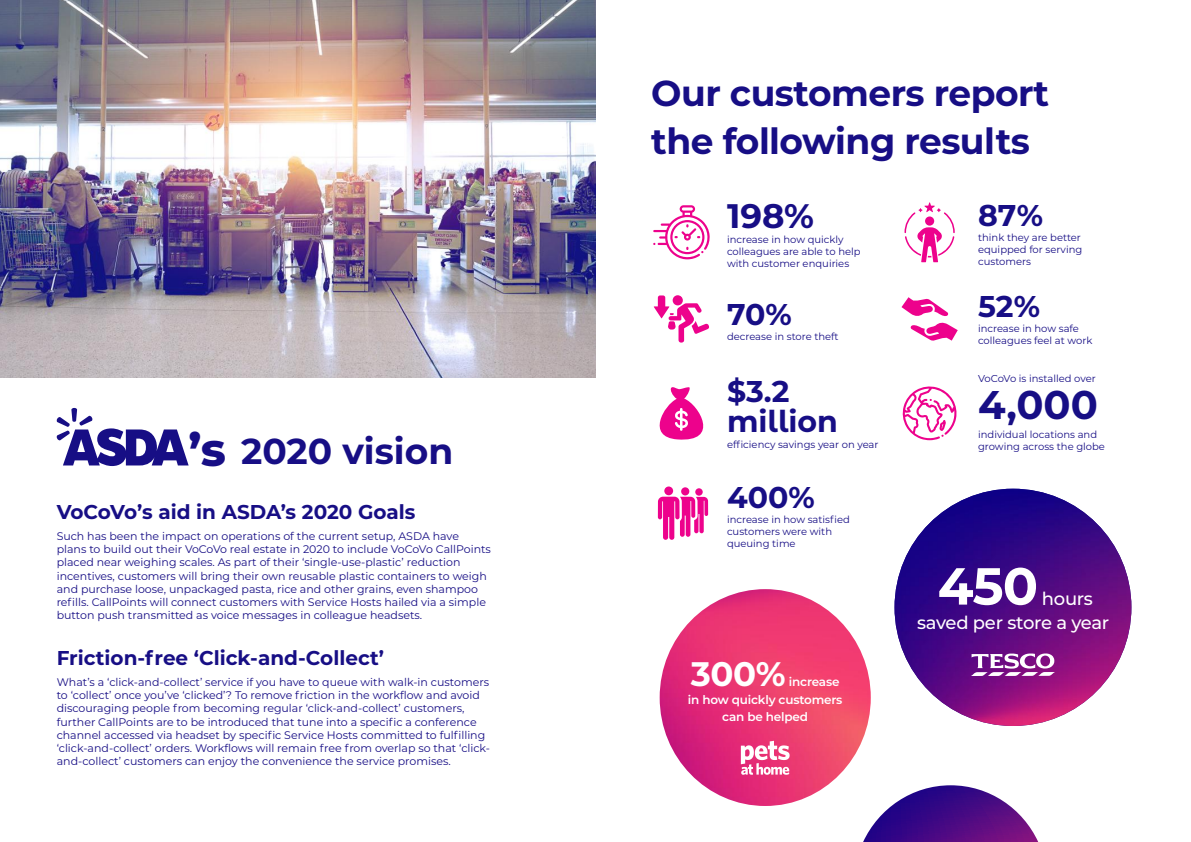
<style>
.page{position:relative;width:1191px;height:842px;background:#fff}
.page>*{position:absolute;margin:0;border:0;box-sizing:border-box;transform-origin:0 0}
.t1{font:700 52px "Montserrat";color:#fff}
.t2{font:800 46px "Montserrat";color:#170e85}
.t3{font:700 40px "Montserrat Alternates";color:#170e85}
.t4{font:700 36px/48px "Montserrat";letter-spacing:-.015em;color:#170e85}
.t5{font:700 34px "Montserrat Alternates";color:#170e85}
.t6{font:700 34px "Montserrat";color:#fff}
.t7{font:700 30px/30px "Montserrat Alternates";color:#170e85}
.t8{font:700 20px "Montserrat";color:#170e85}
.t9{font:500 18px "Montserrat";letter-spacing:-.015em;color:#fff}
.t10{font:600 12px/17px "Montserrat";letter-spacing:-.015em;color:#fff;text-align:center}
.t11{font:11px/13.2px "Montserrat";color:#170e85}
.t12{font:10px/12px "Montserrat";color:#170e85}
</style>
<div class="page">
<div style="left:695px;top:488px;width:7px;height:8px;background:#ed028c;border-radius:50%"></div>
<svg style="left:658px;top:497px;width:50px;height:43px"></svg>
<div style="left:664px;top:486px;width:9px;height:9px;background:#ed028c;border-radius:50%"></div>
<div style="left:681px;top:487px;width:8px;height:8px;background:#ed028c;border-radius:50%"></div>
<svg style="left:653px;top:205px;width:57px;height:54px"></svg>
<svg style="left:901px;top:297px;width:56px;height:44px"></svg>
<svg style="left:904px;top:202px;width:50px;height:60px"></svg>
<svg style="left:654px;top:295px;width:55px;height:48px"></svg>
<div style="left:672px;top:295px;width:11px;height:10px;background:#ed028c;border-radius:50%"></div>
<svg style="left:902px;top:386px;width:55px;height:54px"></svg>
<svg style="left:659px;top:387px;width:45px;height:53px"></svg>
<img style="left:0;top:0;width:595px;height:377px">
<img style="left:659px;top:589px;width:211px;height:217px">
<img style="left:894px;top:489px;width:237px;height:237px;border-radius:119px">
<svg style="left:863px;top:785px;width:175px;height:57px"></svg>
<svg style="left:741px;top:741px;width:48px;height:34px"></svg>
<svg style="left:971px;top:653px;width:84px;height:23px"></svg>
<svg style="left:56px;top:408px;width:133px;height:58px"></svg>
<p class="t2" style="left:189px;top:415px;width:39px">’s</p>
<p class="t4" style="left:241px;top:426px;width:213px">2020 vision</p>
<p class="t8" style="left:57px;top:497px;width:360px">VoCoVo’s aid in ASDA’s 2020 Goals</p>
<p class="t11" style="left:57px;top:529px;width:436px">Such has been the impact on operations of the current setup, ASDA have plans to build out their VoCoVo real estate in 2020 to include VoCoVo CallPoints placed near weighing scales. As part of their ‘single-use-plastic’ reduction incentives, customers will bring their own reusable plastic containers to weigh and purchase loose, unpackaged pasta, rice and other grains, even shampoo refills. CallPoints will connect customers with Service Hosts hailed via a simple button push transmitted as voice messages in colleague headsets.</p>
<p class="t8" style="left:57px;top:643px;width:329px">Friction-free ‘Click-and-Collect’</p>
<p class="t11" style="left:57px;top:675px;width:435px">What’s a ‘click-and-collect’ service if you have to queue with walk-in customers to ‘collect’ once you’ve ‘clicked’? To remove friction in the workflow and avoid discouraging people from becoming regular ‘click-and-collect’ customers, further CallPoints are to be introduced that tune into a specific a conference channel accessed via headset by specific Service Hosts committed to fulfilling ‘click-and-collect’ orders. Workflows will remain free from overlap so that ‘click&shy;and-collect’ customers can enjoy the convenience the service promises.</p>
<p class="t4" style="left:651px;top:67px;width:399px">Our customers report the following results</p>
<p class="t5" style="left:727px;top:192px;width:88px">198%</p>
<p class="t12" style="left:727px;top:233px;width:135px">increase in how quickly colleagues are able to help with customer enquiries</p>
<p class="t7" style="left:727px;top:298px;width:66px">70%</p>
<p class="t12" style="left:727px;top:330px;width:113px">decrease in store theft</p>
<p class="t7" style="left:727px;top:375px;width:112px">$3.2 million</p>
<p class="t12" style="left:727px;top:438px;width:153px">efficiency savings year on year</p>
<p class="t7" style="left:727px;top:481px;width:89px">400%</p>
<p class="t12" style="left:727px;top:513px;width:124px">increase in how satisfied customers were with queuing time</p>
<p class="t6" style="left:691px;top:650px;width:96px">300%</p>
<p class="t10" style="left:789px;top:673px;width:52px">increase</p>
<p class="t10" style="left:688px;top:690px;width:156px">in how quickly customers can be helped</p>
<p class="t7" style="left:978px;top:199px;width:66px">87%</p>
<p class="t12" style="left:978px;top:231px;width:106px">think they are better equipped for serving customers</p>
<p class="t7" style="left:978px;top:290px;width:64px">52%</p>
<p class="t12" style="left:978px;top:322px;width:116px">increase in how safe colleagues feel at work</p>
<p class="t12" style="left:978px;top:372px;width:119px">VoCoVo is installed over</p>
<p class="t3" style="left:978px;top:376px;width:121px">4,000</p>
<p class="t12" style="left:978px;top:428px;width:128px">individual locations and growing across the globe</p>
<p class="t1" style="left:937px;top:549px;width:102px">450</p>
<p class="t9" style="left:1041px;top:586px;width:53px">hours</p>
<p class="t9" style="left:917px;top:610px;width:194px">saved per store a year</p>
</div>
